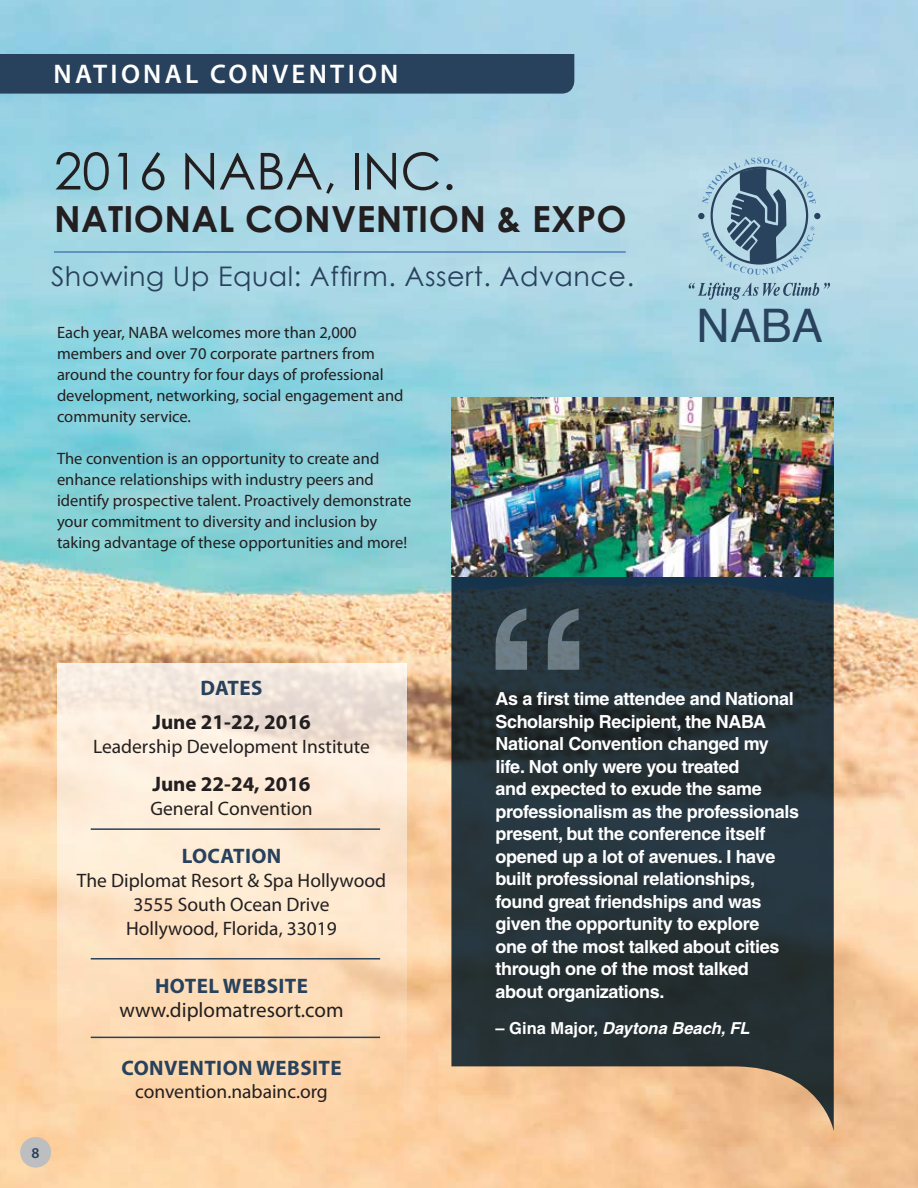
<style>
.page{position:relative;width:918px;height:1188px;background:#fff}
.page>*{position:absolute;margin:0;border:0;box-sizing:border-box;transform-origin:0 0}
.t1{font:50.85px "Century Gothic";color:#231f20}
.t2{font:46.35px "Helvetica";color:#29425d}
.t3{font:700 36px "Century Gothic";letter-spacing:.01em;color:#231f20}
.t4{font:27px "Century Gothic";letter-spacing:.02em;color:#28415c}
.t5{font:600 27px "Myriad Pro";letter-spacing:.12em;color:#fff}
.t6{font:700 21px "Myriad Pro";letter-spacing:.02em;color:#28415c}
.t7{font:700 21px "Myriad Pro";color:#231f20}
.t8{font:21px "Myriad Pro";color:#231f20}
.t9{font:19.5px/24px "Myriad Pro";color:#231f20;text-align:center}
.t10{font:700 18px/22.5px "Helvetica";letter-spacing:-.02em;color:#fff}
.t11{font:16.5px/21px "Myriad Pro";color:#231f20}
.t12{font:italic 700 16.5px "Helvetica";color:#fff}
.t13{font:600 15px "Myriad Pro";color:#28415c}
.s1{font-style:normal}
</style>
<div class="page">
<img style="left:0;top:0;width:918px;height:1188px">
<svg style="left:57px;top:663px;width:349px;height:458px;background:#fbe2c7"></svg>
<div style="left:0;top:54px;width:574px;height:40px;background:#28415c"></div>
<svg style="left:451px;top:577px;width:383px;height:554px;background:#3c4242"></svg>
<svg style="left:496px;top:608px;width:83px;height:62px;background:#4b5a62"></svg>
<svg style="left:689px;top:283px;width:141px;height:17px;background:#91b3c4"></svg>
<svg style="left:698px;top:157px;width:122px;height:118px;background:#8cacbf"></svg>
<div style="left:20px;top:1137px;width:31px;height:31px;background:#bcbec0;border-radius:50%"></div>
<img style="left:451px;top:398px;width:383px;height:179px">
<hr style="left:91px;top:1037px;width:289px;height:1px;background:#28415c">
<hr style="left:91px;top:828px;width:289px;height:2px;background:#28415c">
<hr style="left:91px;top:958px;width:289px;height:2px;background:#28415c">
<hr style="left:54px;top:251px;width:572px;height:2px;background:#4c80b5">
<h3 class="t5" style="left:54px;top:57px;width:347px">NATIONAL CONVENTION</h3>
<h1 class="t1" style="left:54px;top:140px;width:403px">2016 NABA, INC.</h1>
<h3 class="t3" style="left:54px;top:192px;width:574px">NATIONAL CONVENTION &amp; EXPO</h3>
<h3 class="t4" style="left:51px;top:259px;width:585px">Showing Up Equal: Affirm. Assert. Advance.</h3>
<p class="t11" style="left:57px;top:321px;width:348px">Each year, NABA welcomes more than 2,000 members and over 70 corporate partners from around the country for four days of professional development, networking, social engagement and community service.</p>
<p class="t11" style="left:57px;top:447px;width:356px">The convention is an opportunity to create and enhance relationships with industry peers and identify prospective talent. Proactively demonstrate your commitment to diversity and inclusion by taking advantage of these opportunities and more!</p>
<h2 class="t2" style="left:697px;top:290px;width:128px">NABA</h2>
<p class="t13" style="left:32px;top:1143px;width:10px">8</p>
<p class="t6" style="left:201px;top:674px;width:64px">DATES</p>
<p class="t7" style="left:152px;top:709px;width:160px">JUNE 21-22, 2016</p>
<p class="t9" style="left:93px;top:735px;width:278px">Leadership Development Institute</p>
<p class="t7" style="left:152px;top:770px;width:160px">JUNE 22-24, 2016</p>
<p class="t9" style="left:150px;top:796px;width:164px">General Convention</p>
<p class="t6" style="left:182px;top:842px;width:101px">LOCATION</p>
<p class="t9" style="left:77px;top:868px;width:311px">The Diplomat Resort &amp; Spa Hollywood<br>3555 South Ocean Drive<br>Hollywood, Florida, 33019</p>
<p class="t6" style="left:155px;top:972px;width:155px">HOTEL WEBSITE</p>
<p class="t8" style="left:120px;top:997px;width:226px">www.diplomatresort.com</p>
<p class="t6" style="left:121px;top:1055px;width:222px">CONVENTION WEBSITE</p>
<p class="t9" style="left:135px;top:1079px;width:194px">convention.nabainc.org</p>
<p class="t10" style="left:496px;top:688px;width:305px">As a first time attendee and National<br>Scholarship Recipient, the NABA<br>National Convention changed my life. Not only were you treated<br>and expected to exude the same professionalism as the professionals present, but the conference itself opened up a lot of avenues. I have built professional relationships, found great friendships and was given the opportunity to explore<br>one of the most talked about cities through one of the most talked about organizations.</p>
<p class="t12" style="left:496px;top:1018px;width:255px"><span class="s1">– Gina Major,</span> Daytona Beach, FL</p>
</div>
